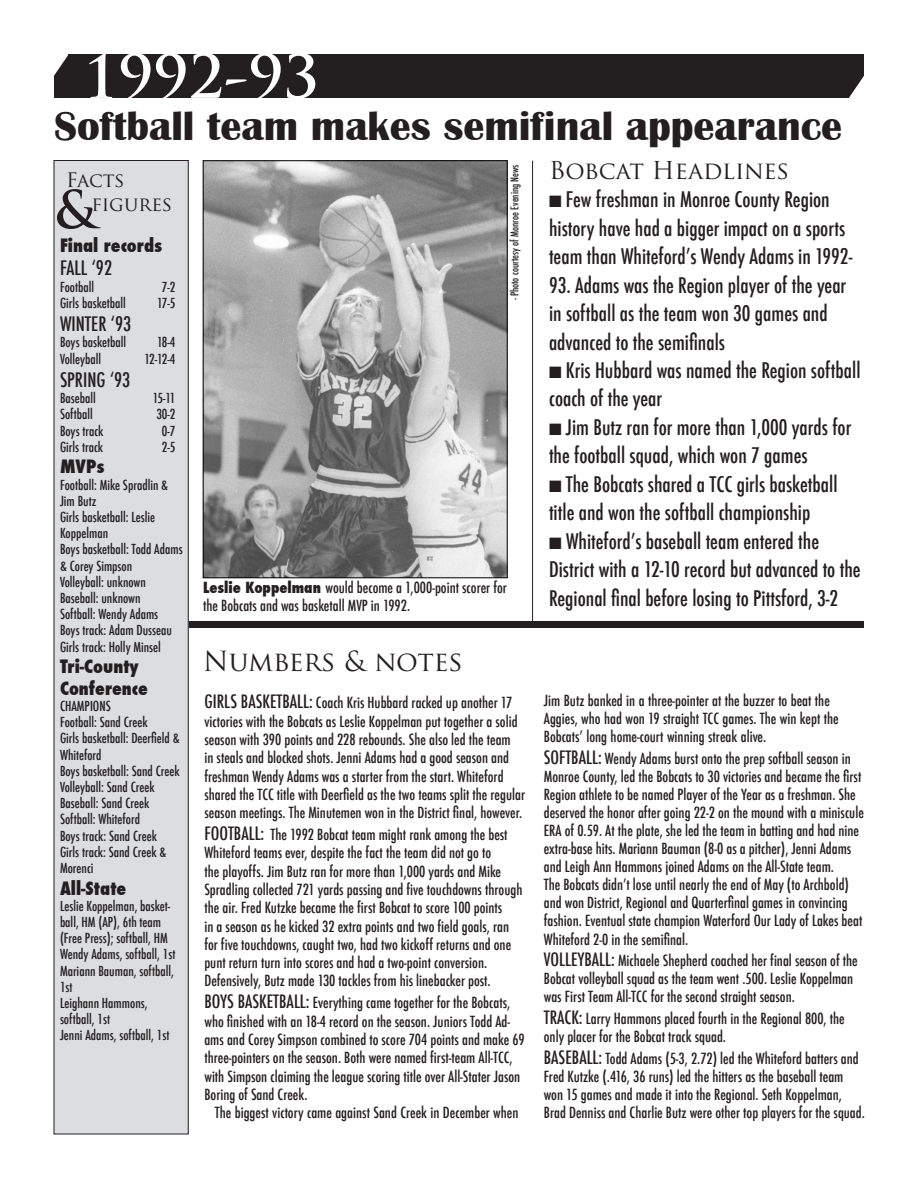
<style>
.page{position:relative;width:918px;height:1188px;background:#fff}
.page>*{position:absolute;margin:0;border:0;box-sizing:border-box;transform-origin:0 0}
.t1{font:700 58.5px "Trajan Pro";color:#fff}
.t2{font:700 51px "Trajan Pro";color:#231f20}
.t3{font:700 42px "Britannic";color:#231f20}
.t4{font:27px "Trajan Pro";letter-spacing:-.005em;color:#231f20}
.t5{font:24px "Trajan Pro";color:#231f20}
.t6{font:500 condensed 21px/28.5px "Futura";color:#231f20}
.t7{font:500 condensed 19.5px "Futura";color:#231f20}
.t8{font:19.5px "Trajan Pro";color:#231f20}
.t9{font:800 condensed 18px "Futura";color:#231f20}
.t10{font:500 condensed 15px/18.3px "Futura";color:#231f20}
.t11{font:500 condensed 13.5px/16.2px "Futura";color:#231f20}
.t12{font:500 condensed 10.5px "Futura";color:#231f20}
.s1{font-weight:800}
.s2{font-size:18px}
</style>
<div class="page">
<div style="left:179px;top:621px;width:685px;height:6px;background:#231f20"></div>
<div style="left:54px;top:160px;width:134px;height:974px;background:#dcdddf"></div>
<div style="left:69px;top:54px;width:780px;height:43px;background:#231f20"></div>
<svg style="left:54px;top:54px;width:59px;height:44px"></svg>
<svg style="left:849px;top:76px;width:15px;height:21px"></svg>
<div style="left:54px;top:76px;width:15px;height:22px;background:#231f20"></div>
<div style="left:849px;top:54px;width:15px;height:22px;background:#231f20"></div>
<hr style="left:532px;top:161px;width:1px;height:464px;background:#231f20">
<img style="left:205px;top:162px;width:301px;height:414px">
<div style="left:203px;top:160px;width:305px;height:418px;border:1px solid #000"></div>
<p class="t1" style="left:83px;top:40px;width:237px">1992-93</p>
<p class="t3" style="left:54px;top:103px;width:790px">Softball team makes semifinal appearance</p>
<p class="t8" style="left:66px;top:168px;width:60px">Facts</p>
<p class="t2" style="left:54px;top:178px;width:44px">&amp;</p>
<p class="t5" style="left:549px;top:155px;width:242px">Bobcat Headlines</p>
<p class="t6" style="left:549px;top:185px;width:305px">■ Few freshman in Monroe County Region history have had a bigger impact on a sports team than Whiteford’s Wendy Adams in 1992-</p>
<p class="t6" style="left:549px;top:271px;width:299px">93. Adams was the Region player of the year in softball as the team won 30 games and advanced to the semifinals</p>
<p class="t6" style="left:549px;top:356px;width:313px">■ Kris Hubbard was named the Region softball coach of the year</p>
<p class="t6" style="left:549px;top:413px;width:304px">■ Jim Butz ran for more than 1,000 yards for the football squad, which won 7 games</p>
<p class="t6" style="left:549px;top:470px;width:290px">■ The Bobcats shared a TCC girls basketball title and won the softball championship</p>
<p class="t6" style="left:549px;top:527px;width:313px">■ Whiteford’s baseball team entered the<br>District with a 12-10 record but advanced to the<br>Regional final before losing to Pittsford, 3-2</p>
<p class="t12" style="left:508px;top:300px;width:137px;rotate:-90deg">- Photo courtesy of Monroe Evening News</p>
<p class="t8" style="left:92px;top:191px;width:82px">figures</p>
<p class="t9" style="left:60px;top:233px;width:104px">Final records</p>
<p class="t7" style="left:60px;top:256px;width:54px">FALL ‘92</p>
<p class="t11" style="left:60px;top:279px;width:36px">Football</p>
<p class="t11" style="left:162px;top:279px;width:15px">7-2</p>
<p class="t11" style="left:60px;top:295px;width:67px">Girls basketball</p>
<p class="t11" style="left:157px;top:295px;width:20px">17-5</p>
<p class="t7" style="left:60px;top:312px;width:73px">WINTER ‘93</p>
<p class="t11" style="left:60px;top:334px;width:68px">Boys basketball</p>
<p class="t11" style="left:157px;top:334px;width:20px">18-4</p>
<p class="t11" style="left:60px;top:351px;width:43px">Volleyball</p>
<p class="t11" style="left:144px;top:351px;width:33px">12-12-4</p>
<p class="t7" style="left:60px;top:367px;width:72px">SPRING ‘93</p>
<p class="t11" style="left:60px;top:390px;width:37px">Baseball</p>
<p class="t11" style="left:153px;top:390px;width:24px">15-11</p>
<p class="t11" style="left:60px;top:406px;width:34px">Softball</p>
<p class="t11" style="left:156px;top:406px;width:21px">30-2</p>
<p class="t11" style="left:60px;top:423px;width:45px">Boys track</p>
<p class="t11" style="left:162px;top:423px;width:15px">0-7</p>
<p class="t11" style="left:60px;top:439px;width:45px">Girls track</p>
<p class="t11" style="left:162px;top:439px;width:15px">2-5</p>
<p class="t9" style="left:60px;top:455px;width:46px">MVPs</p>
<p class="t11" style="left:60px;top:477px;width:110px">Football: Mike Spradlin &amp;<br>Jim Butz</p>
<p class="t11" style="left:60px;top:509px;width:97px">Girls basketball: Leslie<br>Koppelman</p>
<p class="t11" style="left:60px;top:541px;width:124px">Boys basketball: Todd Adams &amp; Corey Simpson</p>
<p class="t11" style="left:60px;top:574px;width:87px">Volleyball: unknown</p>
<p class="t11" style="left:60px;top:590px;width:82px">Baseball: unknown</p>
<p class="t11" style="left:60px;top:606px;width:100px">Softball: Wendy Adams</p>
<p class="t11" style="left:60px;top:622px;width:113px">Boys track: Adam Dusseau</p>
<p class="t11" style="left:60px;top:639px;width:102px">Girls track: Holly Minsel</p>
<p class="t9" style="left:60px;top:654px;width:80px">Tri-County</p>
<p class="t9" style="left:60px;top:676px;width:89px">Conference</p>
<p class="t11" style="left:60px;top:698px;width:52px">CHAMPIONS</p>
<p class="t11" style="left:60px;top:714px;width:89px">Football: Sand Creek</p>
<p class="t11" style="left:60px;top:730px;width:121px">Girls basketball: Deerfield &amp;<br>Whiteford</p>
<p class="t11" style="left:60px;top:763px;width:121px">Boys basketball: Sand Creek</p>
<p class="t11" style="left:60px;top:779px;width:96px">Volleyball: Sand Creek</p>
<p class="t11" style="left:60px;top:795px;width:91px">Baseball: Sand Creek</p>
<p class="t11" style="left:60px;top:811px;width:82px">Softball: Whiteford</p>
<p class="t11" style="left:60px;top:828px;width:99px">Boys track: Sand Creek</p>
<p class="t11" style="left:60px;top:844px;width:108px">Girls track: Sand Creek &amp;<br>Morenci</p>
<p class="t9" style="left:60px;top:876px;width:68px">All-State</p>
<p class="t11" style="left:60px;top:898px;width:112px">Leslie Koppelman, basket&shy;ball, HM (AP), 6th team (Free Press); softball, HM</p>
<p class="t11" style="left:60px;top:946px;width:117px">Wendy Adams, softball, 1st</p>
<p class="t11" style="left:60px;top:963px;width:116px">Mariann Bauman, softball,<br>1st</p>
<p class="t11" style="left:60px;top:995px;width:89px">Leighann Hammons, softball, 1st</p>
<p class="t11" style="left:60px;top:1027px;width:111px">Jenni Adams, softball, 1st</p>
<p class="t10" style="left:203px;top:578px;width:305px"><span class="s1">Leslie Koppelman</span> would become a 1,000-point scorer for the Bobcats and was basketall MVP in 1992.</p>
<p class="t4" style="left:203px;top:644px;width:261px">Numbers &amp; notes</p>
<p class="t10" style="left:204px;top:694px;width:322px"><span class="s2">GIRLS BASKETBALL:</span> Coach Kris Hubbard racked up another 17 victories with the Bobcats as Leslie Koppelman put together a solid season with 390 points and 228 rebounds. She also led the team<br>in steals and blocked shots. Jenni Adams had a good season and freshman Wendy Adams was a starter from the start. Whiteford shared the TCC title with Deerfield as the two teams split the regular season meetings. The Minutemen won in the District final, however.</p>
<p class="t10" style="left:204px;top:825px;width:320px"><span class="s2">FOOTBALL:</span> The 1992 Bobcat team might rank among the best Whiteford teams ever, despite the fact the team did not go to<br>the playoffs. Jim Butz ran for more than 1,000 yards and Mike Spradling collected 721 yards passing and five touchdowns through the air. Fred Kutzke became the first Bobcat to score 100 points<br>in a season as he kicked 32 extra points and two field goals, ran for five touchdowns, caught two, had two kickoff returns and one punt return turn into scores and had a two-point conversion.<br>Defensively, Butz made 130 tackles from his linebacker post.</p>
<p class="t10" style="left:204px;top:994px;width:322px"><span class="s2">BOYS BASKETBALL:</span> Everything came together for the Bobcats, who finished with an 18-4 record on the season. Juniors Todd Ad&shy;ams and Corey Simpson combined to score 704 points and make 69 three-pointers on the season. Both were named first-team All-TCC, with Simpson claiming the league scoring title over All-Stater Jason Boring of Sand Creek.</p>
<p class="t10" style="left:215px;top:1104px;width:305px">The biggest victory came against Sand Creek in December when</p>
<p class="t10" style="left:544px;top:691px;width:296px">Jim Butz banked in a three-pointer at the buzzer to beat the<br>Aggies, who had won 19 straight TCC games. The win kept the<br>Bobcats’ long home-court winning streak alive.</p>
<p class="t10" style="left:544px;top:749px;width:322px"><span class="s2">SOFTBALL:</span> Wendy Adams burst onto the prep softball season in Monroe County, led the Bobcats to 30 victories and became the first Region athlete to be named Player of the Year as a freshman. She deserved the honor after going 22-2 on the mound with a miniscule ERA of 0.59. At the plate, she led the team in batting and had nine extra-base hits. Mariann Bauman (8-0 as a pitcher), Jenni Adams and Leigh Ann Hammons joined Adams on the All-State team.</p>
<p class="t10" style="left:544px;top:876px;width:320px">The Bobcats didn’t lose until nearly the end of May (to Archbold) and won District, Regional and Quarterfinal games in convincing fashion. Eventual state champion Waterford Our Lady of Lakes beat Whiteford 2-0 in the semifinal.</p>
<p class="t10" style="left:544px;top:952px;width:315px"><span class="s2">VOLLEYBALL:</span> Michaele Shepherd coached her final season of the<br>Bobcat volleyball squad as the team went .500. Leslie Koppelman was First Team All-TCC for the second straight season.</p>
<p class="t10" style="left:544px;top:1010px;width:302px"><span class="s2">TRACK:</span> Larry Hammons placed fourth in the Regional 800, the only placer for the Bobcat track squad.</p>
<p class="t10" style="left:544px;top:1049px;width:323px"><span class="s2">BASEBALL:</span> Todd Adams (5-3, 2.72) led the Whiteford batters and Fred Kutzke (.416, 36 runs) led the hitters as the baseball team won 15 games and made it into the Regional. Seth Koppelman, Brad Denniss and Charlie Butz were other top players for the squad.</p>
</div>
